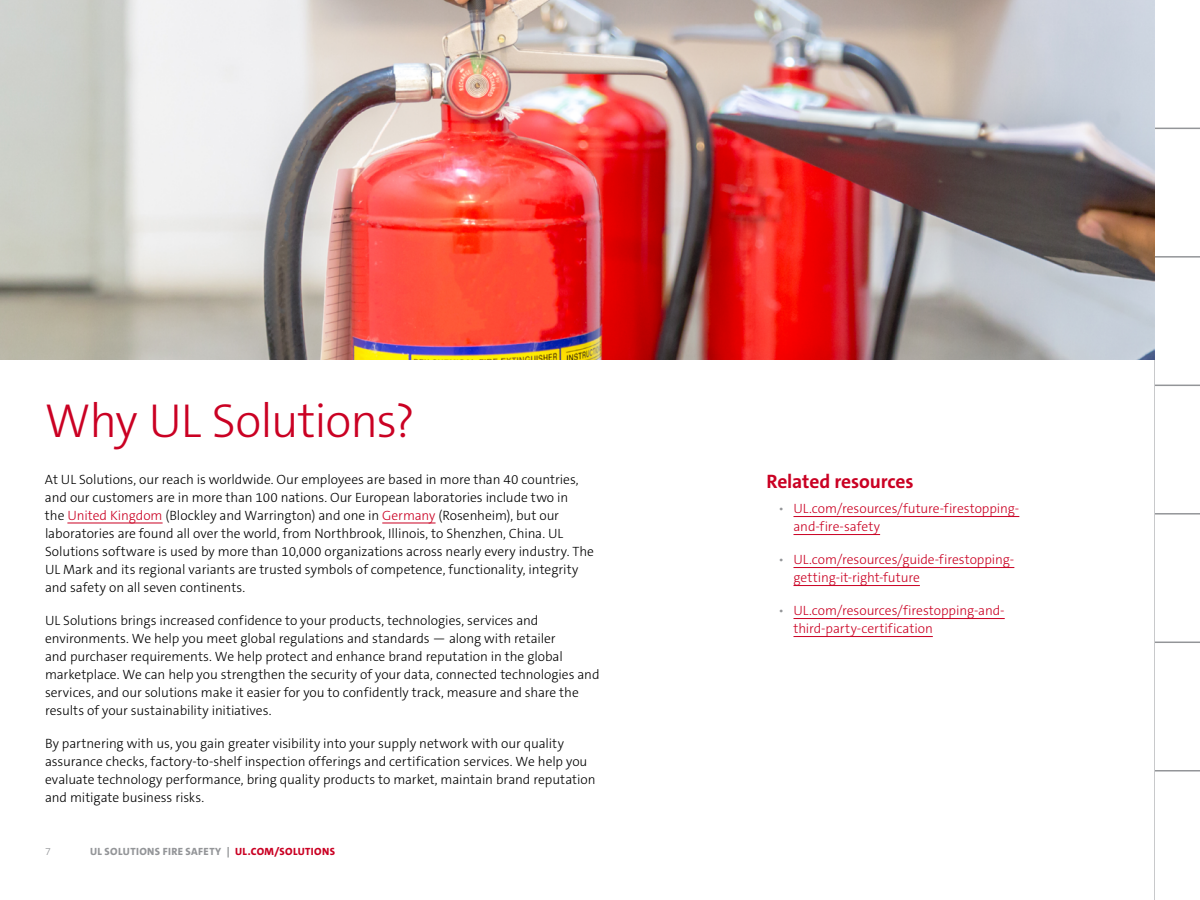
<style>
.page{position:relative;width:1200px;height:900px;background:#fff}
.page>*{position:absolute;margin:0;border:0;box-sizing:border-box;transform-origin:0 0}
.t1{font:300 48px "The Sans C5";letter-spacing:-.025em;color:#ca0123}
.t2{font:700 19.5px "The Sans C5";letter-spacing:-.005em;color:#ca0123}
.t3{font:300 13.5px/18px "The Sans C5";letter-spacing:-.005em;color:#000}
.t4{font:300 13.5px/18px "The Sans C5";letter-spacing:-.005em;color:#ca0123}
.t5{font:800 10.5px "The Sans C5";letter-spacing:.04em;color:#939598}
.t6{font:300 10.5px "The Sans C5";color:#939598}
.s1{color:#ca0123}
.s2{color:#939598}
</style>
<div class="page">
<img style="left:0;top:0;width:1155px;height:360px">
<hr style="left:1155px;top:128px;width:45px;height:1px;background:#939598">
<hr style="left:1155px;top:256px;width:45px;height:2px;background:#939598">
<hr style="left:1155px;top:385px;width:45px;height:1px;background:#939598">
<hr style="left:1155px;top:513px;width:45px;height:2px;background:#939598">
<hr style="left:1155px;top:642px;width:45px;height:1px;background:#939598">
<hr style="left:1155px;top:770px;width:45px;height:2px;background:#939598">
<hr style="left:67px;top:523px;width:96px;height:1px;background:#ca0123">
<hr style="left:382px;top:523px;width:54px;height:1px;background:#ca0123">
<hr style="left:794px;top:516px;width:225px;height:1px;background:#ca0123">
<hr style="left:794px;top:534px;width:86px;height:1px;background:#ca0123">
<hr style="left:794px;top:567px;width:220px;height:1px;background:#ca0123">
<hr style="left:794px;top:585px;width:126px;height:1px;background:#ca0123">
<hr style="left:794px;top:618px;width:211px;height:1px;background:#ca0123">
<hr style="left:794px;top:636px;width:139px;height:1px;background:#ca0123">
<h1 class="t1" style="left:45px;top:390px;width:371px">Why UL Solutions?</h1>
<p class="t3" style="left:45px;top:470px;width:551px">At UL Solutions, our reach is worldwide. Our employees are based in more than 40 countries, and our customers are in more than 100 nations. Our European laboratories include two in<br>the <span class="s1">United Kingdom</span> (Blockley and Warrington) and one in <span class="s1">Germany</span> (Rosenheim), but our laboratories are found all over the world, from Northbrook, Illinois, to Shenzhen, China. UL Solutions software is used by more than 10,000 organizations across nearly every industry. The UL Mark and its regional variants are trusted symbols of competence, functionality, integrity and safety on all seven continents.</p>
<p class="t3" style="left:45px;top:611px;width:556px">UL Solutions brings increased confidence to your products, technologies, services and environments. We help you meet global regulations and standards — along with retailer<br>and purchaser requirements. We help protect and enhance brand reputation in the global marketplace. We can help you strengthen the security of your data, connected technologies and services, and our solutions make it easier for you to confidently track, measure and share the results of your sustainability initiatives.</p>
<p class="t3" style="left:45px;top:734px;width:552px">By partnering with us, you gain greater visibility into your supply network with our quality assurance checks, factory-to-shelf inspection offerings and certification services. We help you evaluate technology performance, bring quality products to market, maintain brand reputation and mitigate business risks.</p>
<p class="t6" style="left:45px;top:845px;width:7px">7</p>
<p class="t5" style="left:90px;top:845px;width:247px">UL SOLUTIONS FIRE SAFETY | <span class="s1">UL.COM/SOLUTIONS</span></p>
<h2 class="t2" style="left:767px;top:469px;width:149px">Related resources</h2>
<p class="t4" style="left:793px;top:500px;width:227px;text-indent:-15px"><span class="s2">•</span> UL.com/resources/future-firestopping&shy;and-fire-safety</p>
<p class="t4" style="left:793px;top:551px;width:222px;text-indent:-15px"><span class="s2">•</span> UL.com/resources/guide-firestopping&shy;getting-it-right-future</p>
<p class="t4" style="left:793px;top:602px;width:213px;text-indent:-15px"><span class="s2">•</span> UL.com/resources/firestopping-and&shy;third-party-certification</p>
</div>
